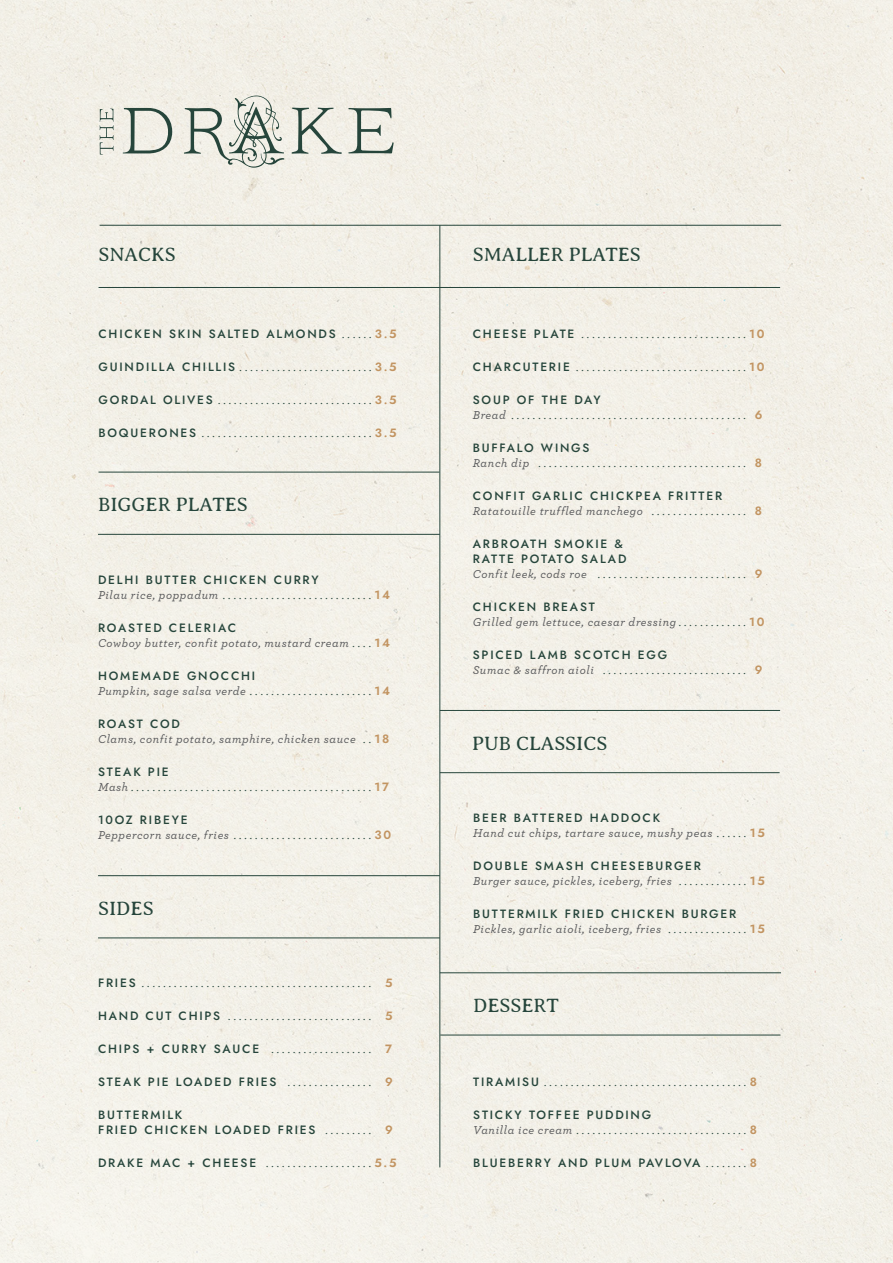
<style>
.page{position:relative;width:893px;height:1263px;background:#f3f0e8}
.page>*{position:absolute;margin:0;border:0;box-sizing:border-box;transform-origin:0 0}
.t1{font:300 19.5px "Averia Serif Libre";color:#26453b}
.t2{font:12px/15px "Jost";color:#26453b}
.t3{font:italic 500 12px/15px "Archer";letter-spacing:.05em;color:#57585a}
.t4{font:500 12px/15px "Jost";letter-spacing:.15em;color:#26453b}
.s1{font-weight:400}
.s2{font-weight:600;color:#c29461}
.s3{font-weight:500}
.s4{font-family:"Archer";font-weight:500;font-style:italic;color:#57585a}
.s5{font-family:"Jost";font-style:normal;color:#26453b}
.s6{font-family:"Jost";font-weight:400;font-style:normal;color:#26453b}
.s7{font-family:"Jost";font-weight:600;font-style:normal;color:#c29461}
.s8{font-family:"Archer";font-style:italic;color:#57585a}
</style>
<div class="page">
<svg style="left:123px;top:108px;width:49px;height:45px"></svg>
<svg style="left:184px;top:96px;width:100px;height:72px"></svg>
<svg style="left:292px;top:108px;width:50px;height:46px"></svg>
<svg style="left:348px;top:108px;width:46px;height:45px"></svg>
<svg style="left:100px;top:108px;width:14px;height:47px"></svg>
<hr style="left:100px;top:225px;width:681px;height:1px;background:#26453b">
<hr style="left:99px;top:287px;width:681px;height:1px;background:#26453b">
<hr style="left:439px;top:225px;width:1px;height:942px;background:#26453b">
<hr style="left:99px;top:472px;width:340px;height:1px;background:#26453b">
<hr style="left:98px;top:534px;width:342px;height:1px;background:#26453b">
<hr style="left:440px;top:710px;width:340px;height:1px;background:#26453b">
<hr style="left:440px;top:972px;width:341px;height:1px;background:#26453b">
<hr style="left:440px;top:772px;width:340px;height:1px;background:#26453b">
<hr style="left:440px;top:1035px;width:340px;height:1px;background:#26453b">
<hr style="left:98px;top:875px;width:342px;height:1px;background:#26453b">
<hr style="left:98px;top:937px;width:342px;height:1px;background:#26453b">
<p class="t1" style="left:99px;top:244px;width:79px">SNACKS</p>
<p class="t4" style="left:99px;top:326px;width:300px">CHICKEN SKIN SALTED ALMONDS <span class="s1">......</span><span class="s2">3.5</span></p>
<p class="t2" style="left:99px;top:359px;width:300px"><span class="s3">GUINDILLA CHILLIS</span> .........................<span class="s2">3.5</span></p>
<p class="t2" style="left:99px;top:392px;width:300px"><span class="s3">GORDAL OLIVES</span> .............................<span class="s2">3.5</span></p>
<p class="t2" style="left:99px;top:425px;width:300px"><span class="s3">BOQUERONES</span> ................................<span class="s2">3.5</span></p>
<p class="t1" style="left:98px;top:494px;width:151px">BIGGER PLATES</p>
<p class="t2" style="left:98px;top:572px;width:294px"><span class="s3">DELHI BUTTER CHICKEN CURRY<br></span><span class="s4">Pilau rice, poppadum</span> ............................<span class="s2">14</span></p>
<p class="t3" style="left:98px;top:620px;width:294px"><span class="s5">ROASTED CELERIAC<br></span>Cowboy butter, confit potato, mustard cream <span class="s6">....</span> <span class="s7">14</span></p>
<p class="t2" style="left:98px;top:668px;width:294px"><span class="s3">HOMEMADE GNOCCHI<br></span><span class="s4">Pumpkin, sage salsa verde</span> .......................<span class="s2">14</span></p>
<p class="t3" style="left:98px;top:716px;width:293px"><span class="s5">ROAST COD<br></span>Clams, confit potato, samphire, chicken sauce <span class="s6">..</span> <span class="s7">18</span></p>
<p class="t2" style="left:98px;top:764px;width:293px"><span class="s3">STEAK PIE<br></span><span class="s4">Mash</span>.............................................<span class="s2">17</span></p>
<p class="t2" style="left:98px;top:812px;width:295px"><span class="s3">10OZ RIBEYE<br></span><span class="s4">Peppercorn sauce, fries</span> ..........................<span class="s2">30</span></p>
<p class="t1" style="left:98px;top:898px;width:57px">SIDES</p>
<p class="t2" style="left:98px;top:976px;width:296px"><span class="s3">FRIES</span> ........................................... <span class="s2">5</span></p>
<p class="t2" style="left:98px;top:1009px;width:296px"><span class="s3">HAND CUT CHIPS</span> ........................... <span class="s2">5</span></p>
<p class="t2" style="left:98px;top:1042px;width:296px"><span class="s3">CHIPS + CURRY SAUCE</span> ................... <span class="s2">7</span></p>
<p class="t4" style="left:98px;top:1075px;width:296px">STEAK PIE LOADED FRIES <span class="s1">................</span> <span class="s2">9</span></p>
<p class="t4" style="left:98px;top:1108px;width:296px">BUTTERMILK<br>FRIED CHICKEN LOADED FRIES <span class="s1">.........</span> <span class="s2">9</span></p>
<p class="t2" style="left:98px;top:1156px;width:300px"><span class="s3">DRAKE MAC + CHEESE</span> ....................<span class="s2">5.5</span></p>
<p class="t1" style="left:473px;top:244px;width:170px">SMALLER PLATES</p>
<p class="t2" style="left:473px;top:326px;width:293px"><span class="s3">CHEESE PLATE</span> ...............................<span class="s2">10</span></p>
<p class="t2" style="left:473px;top:359px;width:293px"><span class="s3">CHARCUTERIE</span> ................................<span class="s2">10</span></p>
<p class="t2" style="left:473px;top:392px;width:291px"><span class="s3">SOUP OF THE DAY<br></span><span class="s4">Bread</span> ............................................ <span class="s2">6</span></p>
<p class="t2" style="left:473px;top:440px;width:291px"><span class="s3">BUFFALO WINGS<br></span><span class="s4">Ranch dip</span> ....................................... <span class="s2">8</span></p>
<p class="t4" style="left:473px;top:488px;width:251px">CONFIT GARLIC CHICKPEA FRITTER</p>
<p class="t3" style="left:473px;top:502px;width:291px">Ratatouille truffled manchego <span class="s6">..................</span> <span class="s7">8</span></p>
<p class="t4" style="left:473px;top:536px;width:291px">ARBROATH SMOKIE &amp;<br>RATTE POTATO SALAD<br><span class="s8">Confit leek, cods roe</span> <span class="s1">............................</span> <span class="s2">9</span></p>
<p class="t3" style="left:473px;top:598px;width:293px"><span class="s5">CHICKEN BREAST<br></span>Grilled gem lettuce, caesar dressing<span class="s6">.............</span> <span class="s7">10</span></p>
<p class="t2" style="left:473px;top:647px;width:291px"><span class="s3">SPICED LAMB SCOTCH EGG<br></span><span class="s4">Sumac &amp; saffron aioli</span> ........................... <span class="s2">9</span></p>
<p class="t1" style="left:472px;top:732px;width:137px">PUB CLASSICS</p>
<p class="t3" style="left:473px;top:810px;width:293px"><span class="s5">BEER BATTERED HADDOCK<br></span>Hand cut chips, tartare sauce, mushy peas <span class="s6">......</span> <span class="s7">15</span></p>
<p class="t3" style="left:473px;top:858px;width:293px"><span class="s5">DOUBLE SMASH CHEESEBURGER<br></span>Burger sauce, pickles, iceberg, fries <span class="s6">.............</span> <span class="s7">15</span></p>
<p class="t3" style="left:473px;top:906px;width:293px"><span class="s5">BUTTERMILK FRIED CHICKEN BURGER<br></span>Pickles, garlic aioli, iceberg, fries <span class="s6">...............</span> <span class="s7">15</span></p>
<p class="t1" style="left:473px;top:995px;width:87px">DESSERT</p>
<p class="t2" style="left:473px;top:1075px;width:285px"><span class="s3">TIRAMISU</span> ......................................<span class="s2">8</span></p>
<p class="t2" style="left:473px;top:1108px;width:285px"><span class="s3">STICKY TOFFEE PUDDING<br></span><span class="s4">Vanilla ice cream</span> ................................<span class="s2">8</span></p>
<p class="t4" style="left:473px;top:1156px;width:285px">BLUEBERRY AND PLUM PAVLOVA <span class="s1">........</span><span class="s2">8</span></p>
</div>
